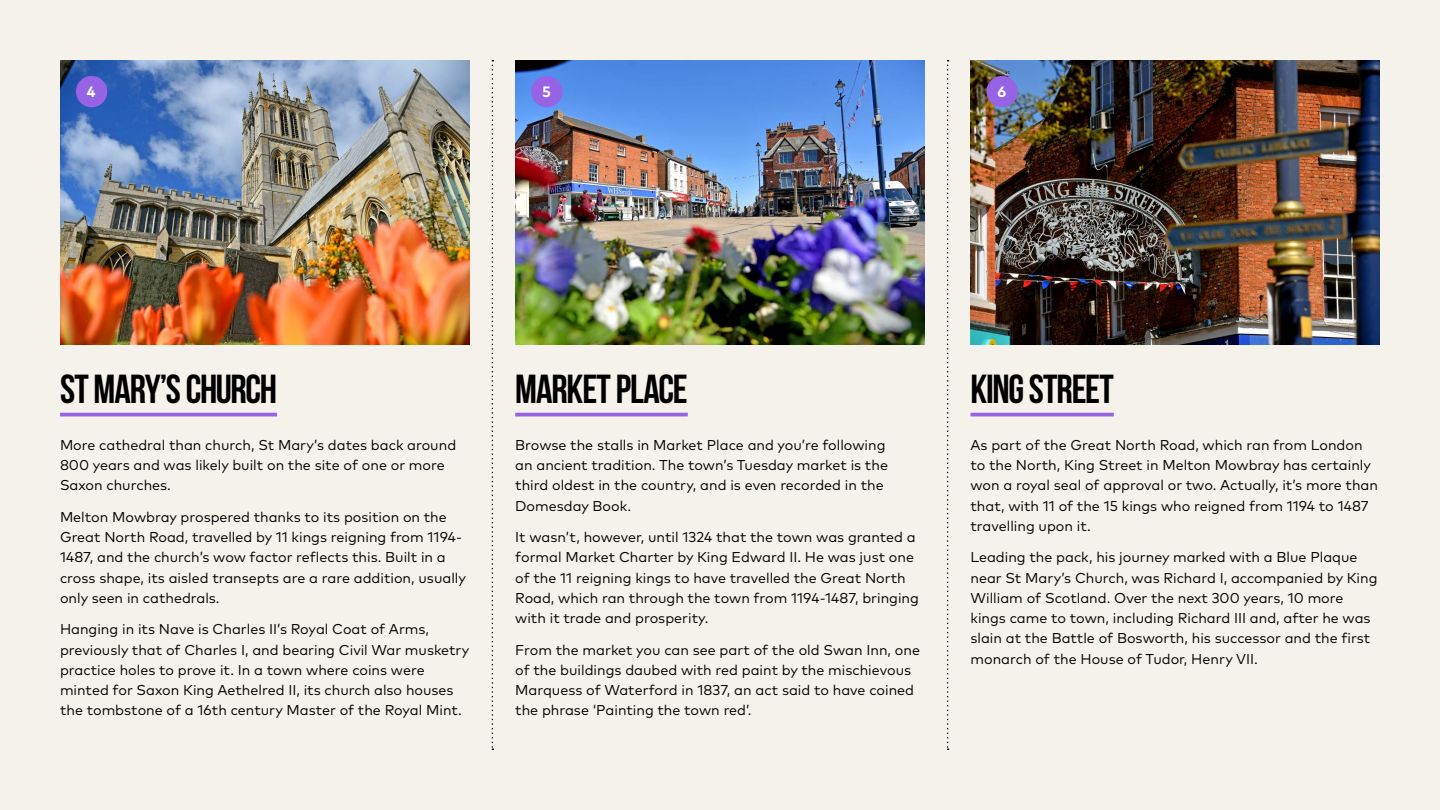
<style>
.page{position:relative;width:1440px;height:810px;background:#f5f2eb}
.page>*{position:absolute;margin:0;border:0;box-sizing:border-box;transform-origin:0 0}
.t1{font:700 40.5px "Bebas Neue";letter-spacing:-.03em;color:#000}
.P_-_LOCATION_NO{font:700 15px "Mark Pro";color:#fff}
.t2{font:14.25px/20.2px "Mark Pro";color:#000}
</style>
<div class="page">
<img style="left:60px;top:60px;width:410px;height:285px">
<img style="left:515px;top:60px;width:410px;height:285px">
<img style="left:970px;top:60px;width:410px;height:285px">
<svg style="left:492px;top:60px;width:1px;height:690px"></svg>
<svg style="left:947px;top:60px;width:2px;height:690px"></svg>
<hr style="left:60px;top:413px;width:217px;height:3px;background:#9663e5">
<div style="left:76px;top:76px;width:31px;height:31px;background:#9663e5;border-radius:50%"></div>
<hr style="left:515px;top:413px;width:173px;height:3px;background:#9663e5">
<div style="left:531px;top:76px;width:32px;height:31px;background:#9663e5;border-radius:50%"></div>
<hr style="left:971px;top:413px;width:143px;height:3px;background:#9663e5">
<div style="left:986px;top:76px;width:32px;height:31px;background:#9663e5;border-radius:50%"></div>
<p class="P_-_LOCATION_NO" style="left:87px;top:80px;width:10px">4</p>
<p class="P_-_LOCATION_NO" style="left:542px;top:80px;width:10px">5</p>
<p class="P_-_LOCATION_NO" style="left:997px;top:80px;width:10px">6</p>
<h4 class="t1" style="left:60px;top:367px;width:219px">ST MARY’S CHURCH</h4>
<p class="t2" style="left:60px;top:434px;width:398px">More cathedral than church, St Mary’s dates back around<br>800 years and was likely built on the site of one or more<br>Saxon churches.</p>
<p class="t2" style="left:60px;top:506px;width:407px">Melton Mowbray prospered thanks to its position on the Great North Road, travelled by 11 kings reigning from 1194- 1487, and the church’s wow factor reflects this. Built in a cross shape, its aisled transepts are a rare addition, usually only seen in cathedrals.</p>
<p class="t2" style="left:60px;top:618px;width:411px">Hanging in its Nave is Charles II’s Royal Coat of Arms, previously that of Charles I, and bearing Civil War musketry practice holes to prove it. In a town where coins were minted for Saxon King Aethelred II, its church also houses the tombstone of a 16th century Master of the Royal Mint.</p>
<h4 class="t1" style="left:515px;top:367px;width:174px">MARKET PLACE</h4>
<p class="t2" style="left:515px;top:434px;width:374px">Browse the stalls in Market Place and you’re following an ancient tradition. The town’s Tuesday market is the third oldest in the country, and is even recorded in the Domesday Book.</p>
<p class="t2" style="left:515px;top:526px;width:405px">It wasn’t, however, until 1324 that the town was granted a formal Market Charter by King Edward II. He was just one of the 11 reigning kings to have travelled the Great North Road, which ran through the town from 1194-1487, bringing with it trade and prosperity.</p>
<p class="t2" style="left:515px;top:638px;width:406px">From the market you can see part of the old Swan Inn, one of the buildings daubed with red paint by the mischievous Marquess of Waterford in 1837, an act said to have coined the phrase ‘Painting the town red’.</p>
<h4 class="t1" style="left:971px;top:367px;width:145px">KING STREET</h4>
<p class="t2" style="left:971px;top:434px;width:409px">As part of the Great North Road, which ran from London to the North, King Street in Melton Mowbray has certainly won a royal seal of approval or two. Actually, it’s more than that, with 11 of the 15 kings who reigned from 1194 to 1487 travelling upon it.</p>
<p class="t2" style="left:971px;top:546px;width:408px">Leading the pack, his journey marked with a Blue Plaque near St Mary’s Church, was Richard I, accompanied by King William of Scotland. Over the next 300 years, 10 more kings came to town, including Richard III and, after he was slain at the Battle of Bosworth, his successor and the first monarch of the House of Tudor, Henry VII.</p>
</div>
